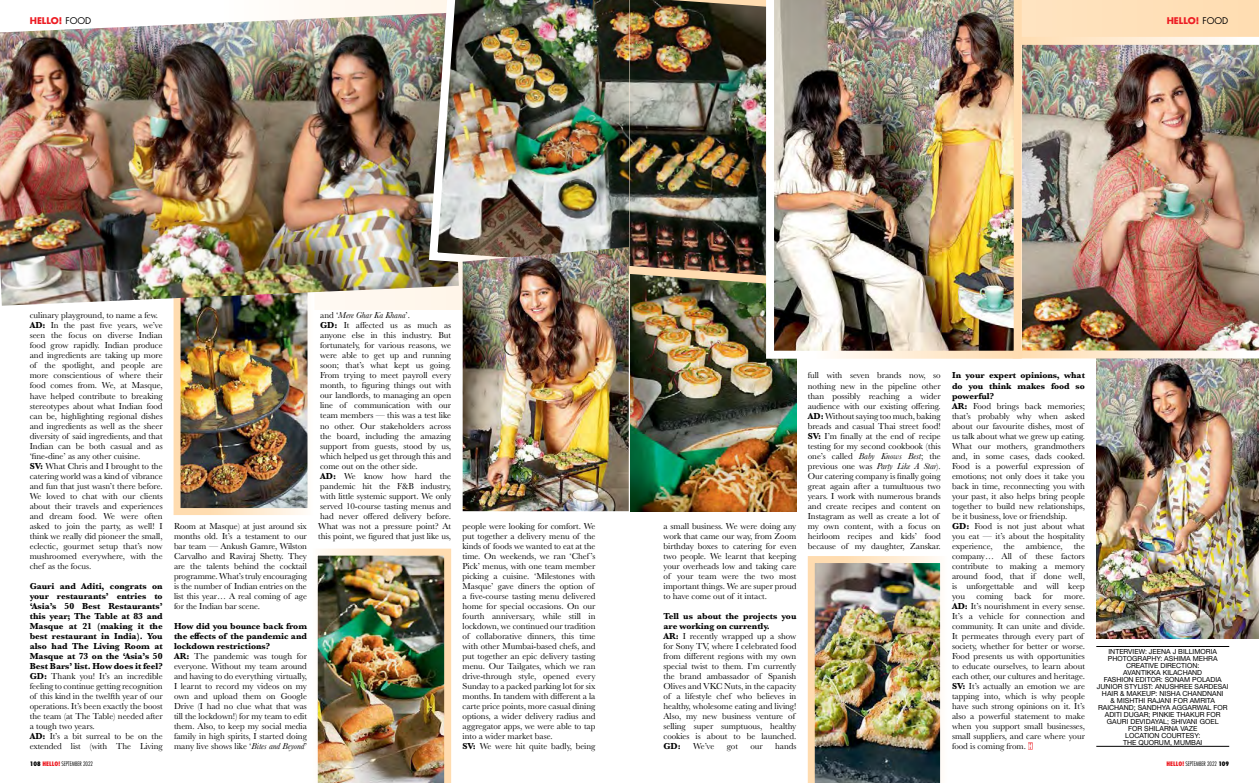
<style>
.page{position:relative;width:1259px;height:783px;background:#fff}
.page>*{position:absolute;margin:0;border:0;box-sizing:border-box;transform-origin:0 0}
.t1{font:9px/10px "Baskerville";letter-spacing:-.005em;color:#000}
.t2{font:700 9px/10px "Baskerville";letter-spacing:-.005em;color:#000}
.t3{font:700 9px "Futura Std";color:#ed1d24}
.t4{font:7px/7px "Helvetica Neue LT Std";color:#000;text-align:center}
.t5{font:300 condensed 6px "Futura Std";color:#000}
.s1{font-weight:400;color:#000}
.s2{font-weight:700}
.s3{font-weight:400}
.s4{font-weight:800}
.s5{font-weight:800;color:#ed1d24}
.s6{font-weight:800;font-size:5.8px;color:#ed1d24}
.s7{font-style:italic}
.s8{font-family:"Helvetica Neue LT Std";font-weight:900;font-stretch:condensed;font-size:8px;color:#fff}
</style>
<div class="page">
<svg style="left:1px;top:0;width:462px;height:309px"></svg>
<img style="left:182px;top:305px;width:124px;height:202px">
<div style="left:174px;top:280px;width:140px;height:235px;border:7px solid #fff"></div>
<img style="left:0;top:13px;width:459px;height:292px">
<img style="left:425px;top:0;width:204px;height:293px">
<img style="left:463px;top:247px;width:166px;height:264px">
<img style="left:317px;top:548px;width:134px;height:234px">
<div style="left:629px;top:0;width:630px;height:309px;background:#ffe0b9"></div>
<img style="left:1096px;top:358px;width:163px;height:280px">
<img style="left:630px;top:293px;width:166px;height:218px">
<hr style="left:1096px;top:646px;width:133px;height:1px;background:#000">
<hr style="left:1096px;top:746px;width:133px;height:1px;background:#000">
<img style="left:1021px;top:37px;width:238px;height:321px">
<img style="left:629px;top:0;width:137px;height:293px">
<svg style="left:1028px;top:742px;width:4px;height:7px"></svg>
<img style="left:808px;top:556px;width:133px;height:226px">
<img style="left:766px;top:0;width:255px;height:358px">
<p class="t3" style="left:30px;top:15px;width:63px">HELLO! <span class="s1">FOOD</span></p>
<p class="t3" style="left:1166px;top:15px;width:63px">HELLO! <span class="s1">FOOD</span></p>
<p class="t1" style="left:30px;top:310px;width:134px">culinary playground, to name a few.<br><span class="s2">AD:</span> In the past five years, we’ve seen the focus on diverse Indian food grow rapidly. Indian produce and ingredients are taking up more of the spotlight, and people are more conscientious of where their food comes from. We, at Masque, have helped contribute to breaking stereotypes about what Indian food can be, highlighting regional dishes and ingredients as well as the sheer diversity of said ingredients, and that Indian can be both casual and as ‘fine-dine’ as any other cuisine.<br><span class="s2">SV:</span> What Chris and I brought to the catering world was a kind of vibrance and fun that just wasn’t there before.<br>We loved to chat with our clients about their travels and experiences and dream food. We were often asked to join the party, as well! I think we really did pioneer the small, eclectic, gourmet setup that’s now mushroomed everywhere, with the chef as the focus.</p>
<p class="t2" style="left:30px;top:580px;width:134px">Gauri and Aditi, congrats on your restaurants’ entries to ‘Asia’s 50 Best Restaurants’ this year; The Table at 83 and<br>Masque at 21 (making it the best restaurant in India). You also had The Living Room at<br>Masque at 73 on the ‘Asia’s 50<br>Best Bars’ list. How does it feel?<br>GD: <span class="s3">Thank you! It’s an incredible feeling to continue getting recognition of this kind in the twelfth year of our operations. It’s been exactly the boost the team (at The Table) needed after a tough two years.<br></span>AD: <span class="s3">It’s a bit surreal to be on the extended list (with The Living</span></p>
<p class="t5" style="left:30px;top:760px;width:65px"><span class="s4">108</span> <span class="s5">HELLO</span><span class="s6">!</span> SEPTEMBER 2022</p>
<p class="t1" style="left:174px;top:520px;width:134px;text-align:justify">Room at Masque) at just around six months old. It’s a testament to our bar team — Ankush Gamre, Wilston Carvalho and Raviraj Shetty. They are the talents behind the cocktail programme. What’s truly encouraging is the number of Indian entries on the list this year… A real coming of age for the Indian bar scene.</p>
<p class="t1" style="left:174px;top:620px;width:134px"><span class="s2">How did you bounce back from the effects of the pandemic and lockdown restrictions?<br>AR:</span> The pandemic was tough for everyone. Without my team around and having to do everything virtually,<br>I learnt to record my videos on my own and upload them on Google<br>Drive (I had no clue what that was till the lockdown!) for my team to edit them. Also, to keep my social media family in high spirits, I started doing many live shows like ‘<span class="s7">Bites and Beyond</span>’</p>
<p class="t1" style="left:318px;top:310px;width:134px">and ‘<span class="s7">Mere Ghar Ka Khana</span>’.<br><span class="s2">GD:</span> It affected us as much as anyone else in this industry. But fortunately, for various reasons, we were able to get up and running soon; that’s what kept us going.<br>From trying to meet payroll every month, to figuring things out with our landlords, to managing an open line of communication with our team members — this was a test like no other. Our stakeholders across the board, including the amazing support from guests, stood by us, which helped us get through this and come out on the other side.<br><span class="s2">AD:</span> We know how hard the pandemic hit the F&amp;B industry, with little systemic support. We only served 10-course tasting menus and had never offered delivery before.<br>What was not a pressure point? At this point, we figured that just like us,</p>
<p class="t1" style="left:462px;top:520px;width:134px">people were looking for comfort. We put together a delivery menu of the kinds of foods we wanted to eat at the time. On weekends, we ran ‘Chef ’s Pick’ menus, with one team member picking a cuisine. ‘Milestones with Masque’ gave diners the option of a five-course tasting menu delivered home for special occasions. On our fourth anniversary, while still in lockdown, we continued our tradition of collaborative dinners, this time with other Mumbai-based chefs, and put together an epic delivery tasting menu. Our Tailgates, which we ran drive-through style, opened every Sunday to a packed parking lot for six months. In tandem with different a la carte price points, more casual dining options, a wider delivery radius and aggregator apps, we were able to tap into a wider market base.<br><span class="s2">SV:</span> We were hit quite badly, being</p>
<p class="t1" style="left:663px;top:520px;width:134px;text-align:justify">a small business. We were doing any work that came our way, from Zoom birthday boxes to catering for even two people. We learnt that keeping your overheads low and taking care of your team were the two most important things. We are super proud to have come out of it intact.</p>
<p class="t1" style="left:663px;top:610px;width:134px"><span class="s2">Tell us about the projects you are working on currently.<br>AR:</span> I recently wrapped up a show for Sony TV, where I celebrated food from different regions with my own special twist to them. I’m currently the brand ambassador of Spanish<br>Olives and VKC Nuts, in the capacity of a lifestyle chef who believes in healthy, wholesome eating and living!<br>Also, my new business venture of selling super sumptuous, healthy cookies is about to be launched.<br><span class="s2">GD:</span></p>
<p class="t1" style="left:693px;top:740px;width:23px">We’ve</p>
<p class="t1" style="left:727px;top:740px;width:13px">got</p>
<p class="t1" style="left:750px;top:740px;width:14px">our</p>
<p class="t1" style="left:775px;top:740px;width:23px">hands</p>
<p class="t1" style="left:808px;top:370px;width:134px">full with seven brands now, so nothing new in the pipeline other than possibly reaching a wider audience with our existing offering.<br><span class="s2">AD:</span> Without saying too much, baking breads and casual Thai street food!<br><span class="s2">SV:</span> I’m finally at the end of recipe testing for my second cookbook (this one’s called <span class="s7">Baby Knows Best</span>; the previous one was <span class="s7">Party Like A Star</span>).<br>Our catering company is finally going great again after a tumultuous two years. I work with numerous brands and create recipes and content on Instagram as well as create a lot of my own content, with a focus on heirloom recipes and kids’ food because of my daughter, Zanskar.</p>
<p class="t1" style="left:952px;top:370px;width:134px"><span class="s2">In your expert opinions, what do you think makes food so powerful?<br>AR:</span> Food brings back memories; that’s probably why when asked about our favourite dishes, most of us talk about what we grew up eating.<br>What our mothers, grandmothers and, in some cases, dads cooked.<br>Food is a powerful expression of emotions; not only does it take you back in time, reconnecting you with your past, it also helps bring people together to build new relationships, be it business, love or friendship.<br><span class="s2">GD:</span> Food is not just about what you eat — it’s about the hospitality experience, the ambience, the company… All of these factors contribute to making a memory around food, that if done well, is unforgettable and will keep you</p>
<p class="t1" style="left:976px;top:590px;width:28px">coming</p>
<p class="t1" style="left:1014px;top:590px;width:18px">back</p>
<p class="t1" style="left:1042px;top:590px;width:12px">for</p>
<p class="t1" style="left:952px;top:590px;width:134px;text-indent:112px">more.<br><span class="s2">AD:</span> It’s nourishment in every sense.<br>It’s a vehicle for connection and community. It can unite and divide.<br>It permeates through every part of society, whether for better or worse.<br>Food presents us with opportunities to educate ourselves, to learn about each other, our cultures and heritage.<br><span class="s2">SV:</span> It’s actually an emotion we are tapping into, which is why people have such strong opinions on it. It’s also a powerful statement to make when you support small businesses, small suppliers, and care where your food is coming from. <span class="s8">H</span></p>
<p class="t4" style="left:1097px;top:647px;width:133px">INTERVIEW: JEENA J BILLIMORIA<br>PHOTOGRAPHY: ASHIMA MEHRA<br>CREATIVE DIRECTION:<br>AVANTIKKA KILACHAND<br>FASHION EDITOR: SONAM POLADIA<br>JUNIOR STYLIST: ANUSHREE SARDESAI<br>HAIR &amp; MAKEUP: NISHA CHANDNANI<br>&amp; MISHTHI RAJANI FOR AMRITA<br>RAICHAND; SANDHYA AGGARWAL FOR<br>ADITI DUGAR; PINKIE THAKUR FOR<br>GAURI DEVIDAYAL; SHIVANI GOEL<br>FOR SHILARNA VAZE<br>LOCATION COURTESY:<br>THE QUORUM, MUMBAI</p>
<p class="t5" style="left:1166px;top:760px;width:64px"><span class="s5">HELLO</span><span class="s6">!</span> SEPTEMBER 2022 <span class="s4">109</span></p>
</div>
